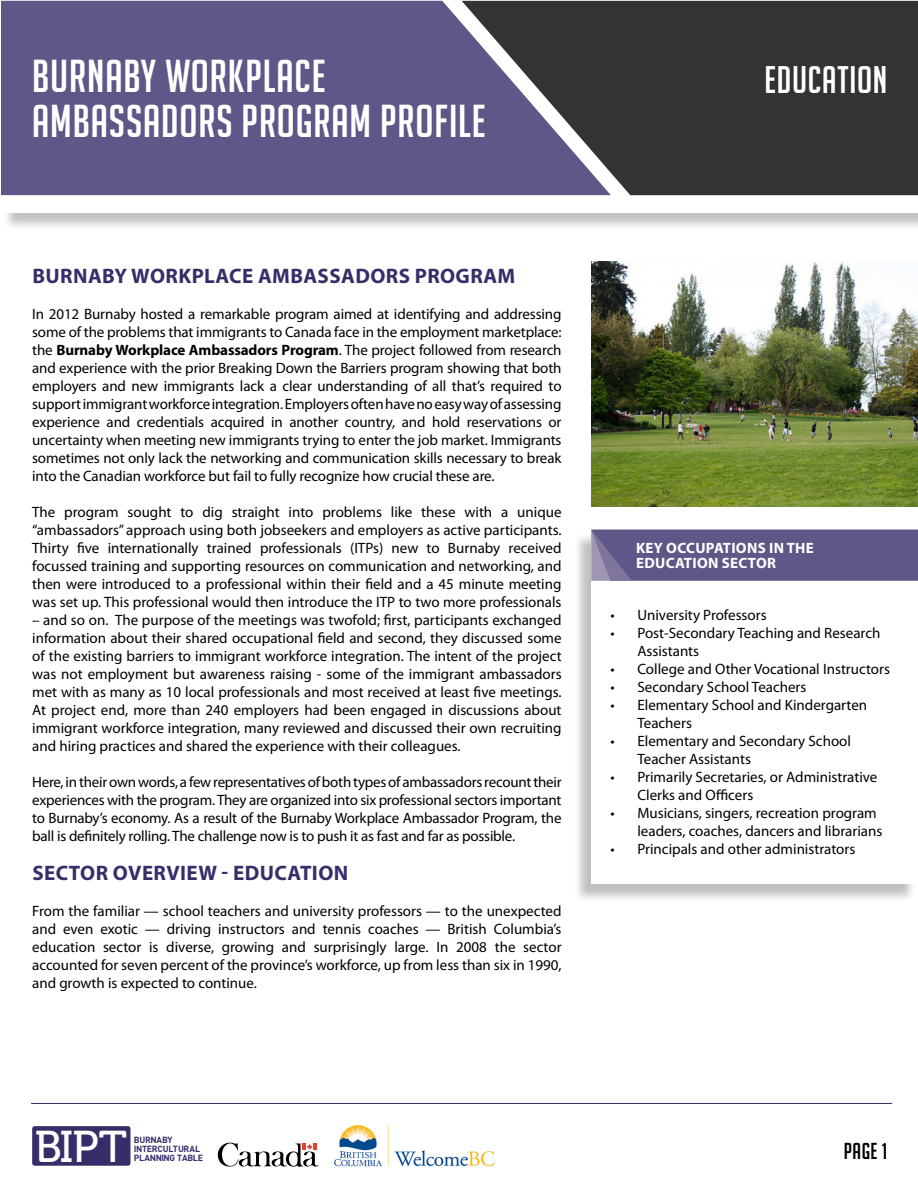
<style>
.page{position:relative;width:918px;height:1188px;background:#fff}
.page>*{position:absolute;margin:0;border:0;box-sizing:border-box;transform-origin:0 0}
.t1{font:45px/45px "Big Noodle Titling";letter-spacing:.02em;color:#fff}
.t2{font:44.4px "Museo 500";color:#fff}
.t3{font:37.5px "Big Noodle Titling";letter-spacing:.02em;color:#fff}
.t4{font:22.5px "Big Noodle Titling";color:#000}
.t5{font:700 21px "Myriad Pro";letter-spacing:.02em;color:#372e69}
.t6{font:15px/18px "Myriad Pro";color:#000;text-align:justify}
.t7{font:700 15px/15px "Myriad Pro";letter-spacing:.02em;color:#fff}
.t8{font:700 8.85px/8.9px "DIN";letter-spacing:-.04em;color:#362e69}
.s1{font-weight:700}
</style>
<div class="page">
<div style="left:573px;top:532px;width:344px;height:371px;background:#000;opacity:.25"></div>
<div style="left:591px;top:530px;width:327px;height:354px;background:#fff"></div>
<div style="left:3px;top:200px;width:915px;height:31px;background:#000;opacity:.25"></div>
<div style="left:0;top:197px;width:918px;height:16px;background:#fff"></div>
<div style="left:611px;top:1px;width:307px;height:194px;background:#333"></div>
<svg style="left:1px;top:1px;width:610px;height:194px;background:#5f5881"></svg>
<img style="left:591px;top:261px;width:327px;height:245px">
<svg style="left:591px;top:529px;width:327px;height:52px;background:#645c8a"></svg>
<hr style="left:31px;top:1103px;width:861px;height:1px;background:#372e69">
<div style="left:32px;top:1126px;width:98px;height:40px;background:#362e69;border-radius:3px"></div>
<svg style="left:218px;top:1142px;width:101px;height:25px"></svg>
<img style="left:334px;top:1125px;width:161px;height:42px">
<h1 class="t1" style="left:32px;top:53px;width:455px">BURNABY WORKPLACE<br>AMBASSADORS PROGRAM PROFILE</h1>
<h3 class="t3" style="left:765px;top:59px;width:124px">EDUCATION</h3>
<h3 class="t5" style="left:32px;top:262px;width:485px">BURNABY WORKPLACE AMBASSADORS PROGRAM</h3>
<p class="t6" style="left:32px;top:304px;width:531px">In 2012 Burnaby hosted a remarkable program aimed at identifying and addressing some of the problems that immigrants to Canada face in the employment marketplace: the <span class="s1">BURNABY WORKPLACE AMBASSADORS PROGRAM</span>. The project followed from research and experience with the prior Breaking Down the Barriers program showing that both employers and new immigrants lack a clear understanding of all that’s required to support immigrant workforce integration. Employers often have no easy way of assessing experience and credentials acquired in another country, and hold reservations or uncertainty when meeting new immigrants trying to enter the job market. Immigrants sometimes not only lack the networking and communication skills necessary to break into the Canadian workforce but fail to fully recognize how crucial these are.</p>
<p class="t6" style="left:32px;top:502px;width:531px">The program sought to dig straight into problems like these with a unique “ambassadors” approach using both jobseekers and employers as active participants.<br>Thirty five internationally trained professionals (ITPs) new to Burnaby received focussed training and supporting resources on communication and networking, and then were introduced to a professional within their field and a 45 minute meeting was set up. This professional would then introduce the ITP to two more professionals</p>
<p class="t6" style="left:32px;top:610px;width:531px">– and so on. The purpose of the meetings was twofold; first, participants exchanged information about their shared occupational field and second, they discussed some of the existing barriers to immigrant workforce integration. The intent of the project was not employment but awareness raising - some of the immigrant ambassadors met with as many as 10 local professionals and most received at least five meetings.<br>At project end, more than 240 employers had been engaged in discussions about immigrant workforce integration, many reviewed and discussed their own recruiting and hiring practices and shared the experience with their colleagues.</p>
<p class="t6" style="left:32px;top:772px;width:531px">Here, in their own words, a few representatives of both types of ambassadors recount their experiences with the program. They are organized into six professional sectors important to Burnaby’s economy. As a result of the Burnaby Workplace Ambassador Program, the ball is definitely rolling. The challenge now is to push it as fast and far as possible.</p>
<h3 class="t5" style="left:32px;top:859px;width:215px">SECTOR OVERVIEW - EDUCATION</h3>
<p class="t6" style="left:32px;top:901px;width:531px">From the familiar — school teachers and university professors — to the unexpected and even exotic — driving instructors and tennis coaches — British Columbia’s education sector is diverse, growing and surprisingly large. In 2008 the sector accounted for seven percent of the province’s workforce, up from less than six in 1990, and growth is expected to continue.</p>
<p class="t7" style="left:636px;top:540px;width:179px">KEY OCCUPATIONS IN THE<br>EDUCATION</p>
<p class="t7" style="left:722px;top:555px;width:10px">SECTOR</p>
<p class="t6" style="left:610px;top:605px;width:158px">• University Professors</p>
<p class="t6" style="left:637px;top:623px;width:244px;text-indent:-27px">• Post-Secondary Teaching and Research<br>Assistants</p>
<p class="t6" style="left:610px;top:659px;width:281px">• College and Other Vocational Instructors</p>
<p class="t6" style="left:610px;top:677px;width:198px">• Secondary School Teachers</p>
<p class="t6" style="left:637px;top:695px;width:231px;text-indent:-27px">• Elementary School and Kindergarten<br>Teachers</p>
<p class="t6" style="left:637px;top:731px;width:215px;text-indent:-27px">• Elementary and Secondary School<br>Teacher Assistants</p>
<p class="t6" style="left:637px;top:767px;width:242px;text-indent:-27px">• Primarily Secretaries, or Administrative<br>Clerks and Officers</p>
<p class="t6" style="left:637px;top:803px;width:246px;text-indent:-27px">• Musicians, singers, recreation program leaders, coaches, dancers and librarians</p>
<p class="t6" style="left:610px;top:839px;width:246px">• Principals and other administrators</p>
<h2 class="t2" style="left:35px;top:1122px;width:94px">BIPT</h2>
<p class="t8" style="left:134px;top:1135px;width:71px">BURNABY<br>INTERCULTURAL<br>PLANNING TABLE</p>
<h3 class="t4" style="left:844px;top:1139px;width:45px">PAGE 1</h3>
</div>
